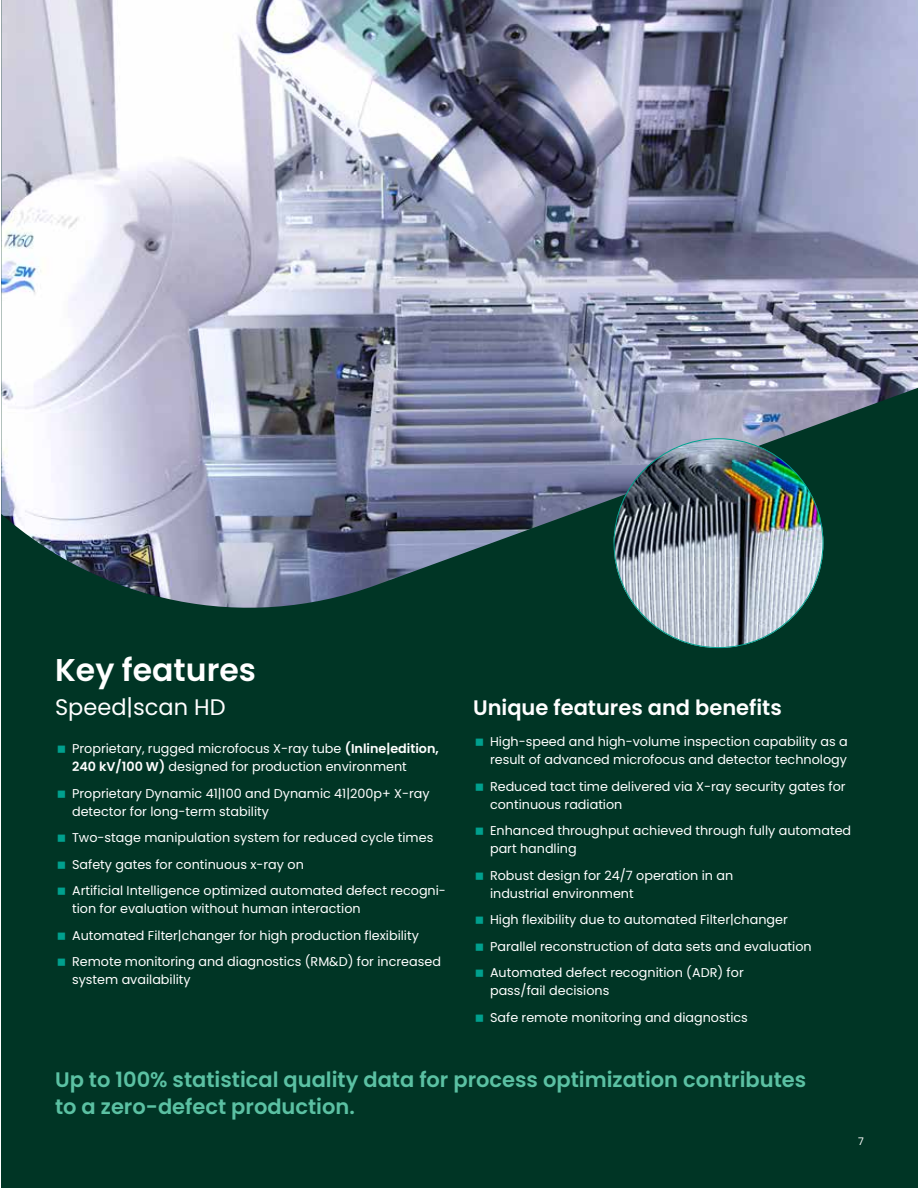
<style>
.page{position:relative;width:918px;height:1188px;background:#fff}
.page>*{position:absolute;margin:0;border:0;box-sizing:border-box;transform-origin:0 0}
.t1{font:600 31.5px "Poppins";color:#fff}
.t2{font:22.5px "Poppins";color:#fff}
.t3{font:600 21px/27px "Poppins";color:#5bc1a3}
.t4{font:600 21px "Poppins";color:#fff}
.t5{font:12.75px/26.5px "Poppins";color:#fff}
.t6{font:10.5px "Poppins";color:#fff}
.s1{font-weight:600}
</style>
<div class="page">
<div style="left:1px;top:0;width:917px;height:1188px;background:#003525"></div>
<img style="left:1px;top:0;width:917px;height:609px">
<img style="left:614px;top:438px;width:209px;height:210px;border-radius:105px">
<h1 class="t1" style="left:55px;top:652px;width:202px">Key features</h1>
<h2 class="t2" style="left:55px;top:694px;width:172px">Speed|scan HD</h2>
<p class="t5" style="left:72px;top:740px;width:368px;line-height:18px">Proprietary, rugged microfocus X-ray tube <span class="s1">(Inline|edition,<br>240 kV/100 W)</span> designed for production environment</p>
<p class="t5" style="left:72px;top:784px;width:359px;line-height:18px">Proprietary Dynamic 41|100 and Dynamic 41|200p+ X-ray detector for long-term stability</p>
<p class="t5" style="left:72px;top:824px;width:375px">Two-stage manipulation system for reduced cycle times<br>Safety gates for continuous x-ray on<br>Artificial Intelligence optimized automated defect recogni-</p>
<p class="t5" style="left:72px;top:895px;width:370px">tion for evaluation without human interaction<br>Automated Filter|changer for high production flexibility<br>Remote monitoring and diagnostics (RM&amp;D) for increased</p>
<p class="t5" style="left:72px;top:966px;width:120px">system availability</p>
<h3 class="t4" style="left:473px;top:695px;width:310px">Unique features and benefits</h3>
<p class="t5" style="left:490px;top:733px;width:359px;line-height:18px">High-speed and high-volume inspection capability as a result of advanced microfocus and detector technology</p>
<p class="t5" style="left:490px;top:777px;width:357px;line-height:18px">Reduced tact time delivered via X-ray security gates for continuous radiation</p>
<p class="t5" style="left:490px;top:822px;width:363px;line-height:18px">Enhanced throughput achieved through fully automated part handling</p>
<p class="t5" style="left:490px;top:866px;width:245px;line-height:18px">Robust design for 24/7 operation in an industrial environment</p>
<p class="t5" style="left:490px;top:907px;width:323px">High flexibility due to automated Filter|changer<br>Parallel reconstruction of data sets and evaluation<br>Automated defect recognition (ADR) for</p>
<p class="t5" style="left:490px;top:978px;width:259px">pass/fail decisions<br>Safe remote monitoring and diagnostics</p>
<h3 class="t3" style="left:55px;top:1066px;width:753px">Up to 100% statistical quality data for process optimization contributes to a zero-defect production.</h3>
<p class="t6" style="left:858px;top:1135px;width:7px">7</p>
</div>
